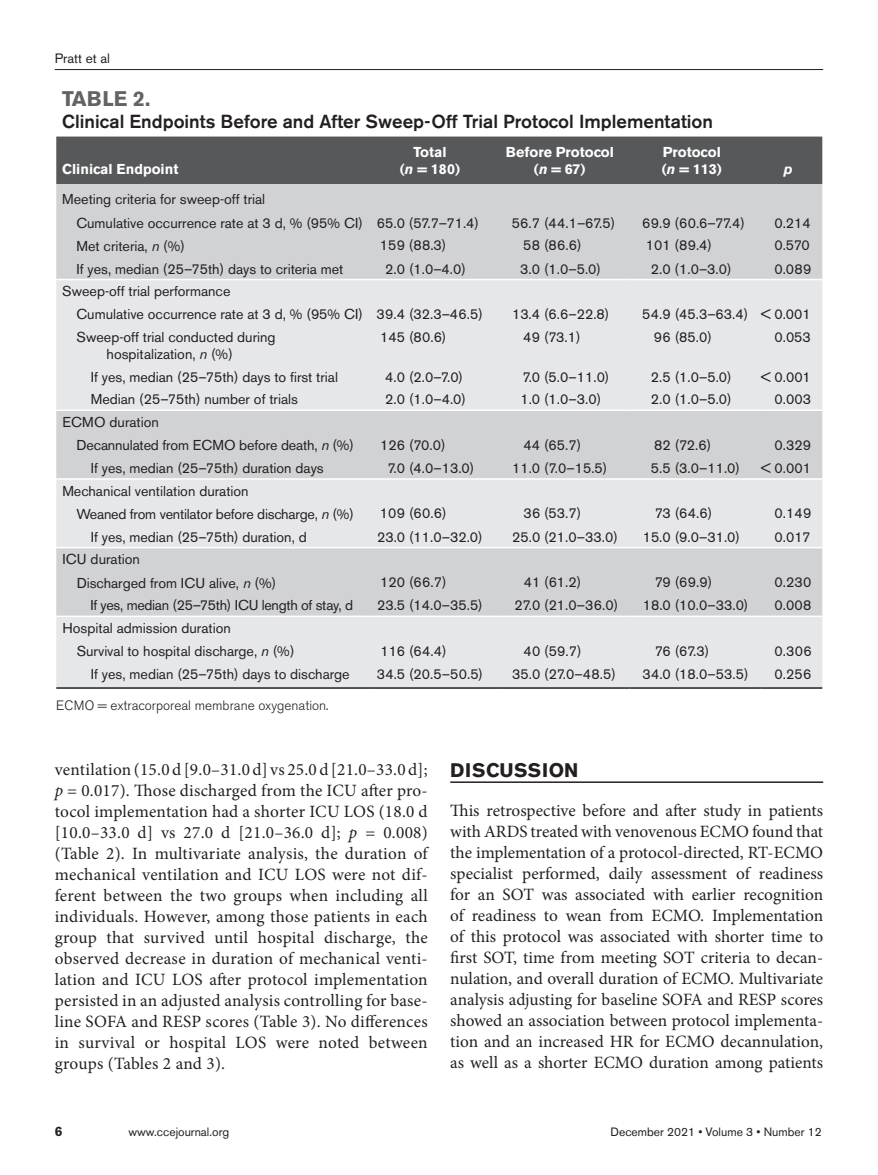
<style>
.page{position:relative;width:878px;height:1175px;background:#fff}
.page>*{position:absolute;margin:0;border:0;box-sizing:border-box;transform-origin:0 0}
.t1{font:700 21px "Akzidenz Grotesk BE";color:#636366}
.t2{font:700 19.5px "Akzidenz Grotesk BE";letter-spacing:.02em;color:#231f20}
.t3{font:500 18.75px "Akzidenz Grotesk BE";color:#231f20}
.t4{font:17.25px/21px "Minion Pro";letter-spacing:.005em;color:#231f20;text-align:justify}
.t5{font:14.25px/23.2px "Akzidenz Grotesk BE";color:#231f20}
.t6{font:700 14.25px/17.2px "Akzidenz Grotesk BE";color:#fff;text-align:center}
.t7{font:14.25px "Akzidenz Grotesk BE";letter-spacing:-.02em;color:#231f20}
.t8{font:italic 700 14.25px "Akzidenz Grotesk BE";color:#fff}
.t9{font:300 13.5px "Akzidenz Grotesk BE";color:#231f20}
.t10{font:13.5px "Akzidenz Grotesk BE";color:#231f20}
.t11{font:700 13.5px "Akzidenz Grotesk BE";color:#231f20}
.t12{font:12px "Akzidenz Grotesk BE";color:#231f20}
.s1{font-style:italic}
</style>
<div class="page">
<hr style="left:55px;top:69px;width:768px;height:1px;background:#231f20">
<div style="left:56px;top:136px;width:766px;height:48px;background:#57585a"></div>
<div style="left:56px;top:184px;width:766px;height:95px;background:#d1d2d4"></div>
<svg style="left:56px;top:280px;width:766px;height:407px;background:#dfe0e2"></svg>
<hr style="left:56px;top:409px;width:314px;height:2px;background:#fff">
<hr style="left:370px;top:409px;width:126px;height:2px;background:#fff">
<hr style="left:496px;top:409px;width:133px;height:2px;background:#fff">
<hr style="left:629px;top:409px;width:131px;height:2px;background:#fff">
<hr style="left:760px;top:409px;width:62px;height:2px;background:#fff">
<hr style="left:56px;top:478px;width:314px;height:2px;background:#fff">
<hr style="left:370px;top:478px;width:126px;height:2px;background:#fff">
<hr style="left:496px;top:478px;width:133px;height:2px;background:#fff">
<hr style="left:629px;top:478px;width:131px;height:2px;background:#fff">
<hr style="left:760px;top:478px;width:62px;height:2px;background:#fff">
<hr style="left:56px;top:547px;width:314px;height:1px;background:#fff">
<hr style="left:370px;top:547px;width:126px;height:1px;background:#fff">
<hr style="left:496px;top:547px;width:133px;height:1px;background:#fff">
<hr style="left:629px;top:547px;width:131px;height:1px;background:#fff">
<hr style="left:760px;top:547px;width:62px;height:1px;background:#fff">
<hr style="left:56px;top:615px;width:314px;height:2px;background:#fff">
<hr style="left:370px;top:615px;width:126px;height:2px;background:#fff">
<hr style="left:496px;top:615px;width:133px;height:2px;background:#fff">
<hr style="left:629px;top:615px;width:131px;height:2px;background:#fff">
<hr style="left:760px;top:615px;width:62px;height:2px;background:#fff">
<hr style="left:56px;top:687px;width:314px;height:1px;background:#231f20">
<hr style="left:370px;top:687px;width:126px;height:1px;background:#231f20">
<hr style="left:496px;top:687px;width:133px;height:1px;background:#231f20">
<hr style="left:629px;top:687px;width:131px;height:1px;background:#231f20">
<hr style="left:760px;top:687px;width:62px;height:1px;background:#231f20">
<hr style="left:450px;top:781px;width:373px;height:2px;background:#231f20">
<p class="t10" style="left:55px;top:50px;width:57px">Pratt et al</p>
<h1 class="t1" style="left:62px;top:86px;width:89px">TABLE 2.</h1>
<h3 class="t3" style="left:62px;top:110px;width:652px">Clinical Endpoints Before and After Sweep-Off Trial Protocol Implementation</h3>
<p class="t6" style="left:62px;top:161px;width:118px">Clinical Endpoint</p>
<p class="t6" style="left:400px;top:143px;width:62px">Total<br>(<span class="s1">n</span> = 180)</p>
<p class="t6" style="left:505px;top:143px;width:110px">Before Protocol (<span class="s1">n</span> = 67)</p>
<p class="t6" style="left:662px;top:143px;width:61px;text-align:left">Protocol (<span class="s1">n</span> = 113)</p>
<p class="t8" style="left:783px;top:161px;width:10px">p</p>
<p class="t5" style="left:76px;top:187px;width:404px;line-height:23.9px;text-indent:-14px">Meeting criteria for sweep-off trial<br>Cumulative occurrence rate at 3 d, % (95% CI) 65.0 (57.7–71.4)</p>
<p class="t5" style="left:511px;top:211px;width:105px">56.7 (44.1–67.5)</p>
<p class="t5" style="left:642px;top:211px;width:104px">69.9 (60.6–77.4)</p>
<p class="t5" style="left:774px;top:211px;width:38px">0.214</p>
<p class="t5" style="left:76px;top:234px;width:110px">Met criteria, <span class="s1">n</span> (%)</p>
<p class="t5" style="left:380px;top:234px;width:68px">159 (88.3)</p>
<p class="t5" style="left:523px;top:234px;width:60px">58 (86.6)</p>
<p class="t5" style="left:645px;top:234px;width:68px">101 (89.4)</p>
<p class="t5" style="left:774px;top:234px;width:37px">0.570</p>
<p class="t5" style="left:77px;top:257px;width:268px">If yes, median (25–75th) days to criteria met</p>
<p class="t5" style="left:385px;top:257px;width:82px">2.0 (1.0–4.0)</p>
<p class="t5" style="left:520px;top:257px;width:82px">3.0 (1.0–5.0)</p>
<p class="t5" style="left:651px;top:257px;width:82px">2.0 (1.0–3.0)</p>
<p class="t5" style="left:774px;top:257px;width:39px">0.089</p>
<p class="t5" style="left:77px;top:280px;width:408px;line-height:22.6px;text-indent:-14px">Sweep-off trial performance<br>Cumulative occurrence rate at 3 d, % (95% CI) 39.4 (32.3–46.5)</p>
<p class="t5" style="left:512px;top:302px;width:99px">13.4 (6.6–22.8)</p>
<p class="t5" style="left:642px;top:302px;width:170px">54.9 (45.3–63.4) &lt; 0.001</p>
<p class="t5" style="left:107px;top:328px;width:170px;line-height:17.2px;text-indent:-30px">Sweep-off trial conducted during hospitalization, <span class="s1">n</span> (%)</p>
<p class="t5" style="left:380px;top:325px;width:68px">145 (80.6)</p>
<p class="t5" style="left:523px;top:325px;width:59px">49 (73.1)</p>
<p class="t5" style="left:654px;top:325px;width:59px">96 (85.0)</p>
<p class="t5" style="left:774px;top:325px;width:38px">0.053</p>
<p class="t5" style="left:91px;top:365px;width:249px">If yes, median (25–75th) days to first trial</p>
<p class="t5" style="left:385px;top:365px;width:79px">4.0 (2.0–7.0)</p>
<p class="t5" style="left:522px;top:365px;width:88px">7.0 (5.0–11.0)</p>
<p class="t5" style="left:651px;top:365px;width:82px">2.5 (1.0–5.0)</p>
<p class="t5" style="left:761px;top:365px;width:51px">&lt; 0.001</p>
<p class="t5" style="left:91px;top:388px;width:208px">Median (25–75th) number of trials</p>
<p class="t5" style="left:385px;top:388px;width:82px">2.0 (1.0–4.0)</p>
<p class="t5" style="left:520px;top:388px;width:82px">1.0 (1.0–3.0)</p>
<p class="t5" style="left:651px;top:388px;width:82px">2.0 (1.0–5.0)</p>
<p class="t5" style="left:774px;top:388px;width:38px">0.003</p>
<p class="t5" style="left:76px;top:410px;width:279px;text-indent:-14px">ECMO duration<br>Decannulated from ECMO before death, <span class="s1">n</span> (%)</p>
<p class="t5" style="left:380px;top:433px;width:67px">126 (70.0)</p>
<p class="t5" style="left:523px;top:433px;width:59px">44 (65.7)</p>
<p class="t5" style="left:654px;top:433px;width:58px">82 (72.6)</p>
<p class="t5" style="left:774px;top:433px;width:38px">0.329</p>
<p class="t5" style="left:91px;top:456px;width:234px">If yes, median (25–75th) duration days</p>
<p class="t5" style="left:387px;top:456px;width:88px">7.0 (4.0–13.0)</p>
<p class="t5" style="left:512px;top:456px;width:97px">11.0 (7.0–15.5)</p>
<p class="t5" style="left:651px;top:456px;width:91px">5.5 (3.0–11.0)</p>
<p class="t5" style="left:761px;top:456px;width:51px">&lt; 0.001</p>
<p class="t5" style="left:76px;top:479px;width:279px;text-indent:-14px">Mechanical ventilation duration<br>Weaned from ventilator before discharge, <span class="s1">n</span> (%)</p>
<p class="t5" style="left:380px;top:502px;width:68px">109 (60.6)</p>
<p class="t5" style="left:523px;top:502px;width:59px">36 (53.7)</p>
<p class="t5" style="left:654px;top:502px;width:59px">73 (64.6)</p>
<p class="t5" style="left:774px;top:502px;width:38px">0.149</p>
<p class="t5" style="left:91px;top:525px;width:217px">If yes, median (25–75th) duration, d</p>
<p class="t5" style="left:377px;top:525px;width:107px">23.0 (11.0–32.0)</p>
<p class="t5" style="left:512px;top:525px;width:107px">25.0 (21.0–33.0)</p>
<p class="t5" style="left:642px;top:525px;width:99px">15.0 (9.0–31.0)</p>
<p class="t5" style="left:774px;top:525px;width:37px">0.017</p>
<p class="t5" style="left:77px;top:548px;width:201px;text-indent:-14px">ICU duration<br>Discharged from ICU alive, <span class="s1">n</span> (%)</p>
<p class="t5" style="left:380px;top:570px;width:68px">120 (66.7)</p>
<p class="t5" style="left:523px;top:570px;width:59px">41 (61.2)</p>
<p class="t5" style="left:655px;top:570px;width:59px">79 (69.9)</p>
<p class="t5" style="left:774px;top:570px;width:38px">0.230</p>
<p class="t7" style="left:90px;top:597px;width:264px">If yes, median (25–75th) ICU length of stay, d</p>
<p class="t5" style="left:377px;top:593px;width:107px">23.5 (14.0–35.5)</p>
<p class="t5" style="left:514px;top:593px;width:105px">27.0 (21.0–36.0)</p>
<p class="t5" style="left:642px;top:593px;width:107px">18.0 (10.0–33.0)</p>
<p class="t5" style="left:774px;top:593px;width:38px">0.008</p>
<p class="t5" style="left:77px;top:616px;width:219px;text-indent:-14px">Hospital admission duration<br>Survival to hospital discharge, <span class="s1">n</span> (%)</p>
<p class="t5" style="left:380px;top:639px;width:68px">116 (64.4)</p>
<p class="t5" style="left:523px;top:639px;width:60px">40 (59.7)</p>
<p class="t5" style="left:655px;top:639px;width:56px">76 (67.3)</p>
<p class="t5" style="left:774px;top:639px;width:39px">0.306</p>
<p class="t5" style="left:91px;top:662px;width:260px">If yes, median (25–75th) days to discharge</p>
<p class="t5" style="left:377px;top:662px;width:108px">34.5 (20.5–50.5)</p>
<p class="t5" style="left:512px;top:662px;width:105px">35.0 (27.0–48.5)</p>
<p class="t5" style="left:642px;top:662px;width:107px">34.0 (18.0–53.5)</p>
<p class="t5" style="left:774px;top:662px;width:38px">0.256</p>
<p class="t9" style="left:56px;top:697px;width:274px">ECMO = extracorporeal membrane oxygenation.</p>
<p class="t4" style="left:55px;top:759px;width:374px">ventilation (15.0 d [9.0–31.0 d] vs 25.0 d [21.0–33.0 d]; <span class="s1">p</span> = 0.017). Those discharged from the ICU after pro&shy;tocol implementation had a shorter ICU LOS (18.0 d [10.0–33.0 d] vs 27.0 d [21.0–36.0 d]; <span class="s1">p</span> = 0.008) (Table 2). In multivariate analysis, the duration of mechanical ventilation and ICU LOS were not dif&shy;ferent between the two groups when including all individuals. However, among those patients in each group that survived until hospital discharge, the observed decrease in duration of mechanical venti&shy;lation and ICU LOS after protocol implementation persisted in an adjusted analysis controlling for base&shy;line SOFA and RESP scores (Table 3). No differences in survival or hospital LOS were noted between groups (Tables 2 and 3).</p>
<h2 class="t2" style="left:450px;top:759px;width:130px">DISCUSSION</h2>
<p class="t4" style="left:450px;top:800px;width:374px">This retrospective before and after study in patients with ARDS treated with venovenous ECMO found that the implementation of a protocol-directed, RT-ECMO specialist performed, daily assessment of readiness for an SOT was associated with earlier recognition of readiness to wean from ECMO. Implementation of this protocol was associated with shorter time to first SOT, time from meeting SOT criteria to decan&shy;nulation, and overall duration of ECMO. Multivariate analysis adjusting for baseline SOFA and RESP scores showed an association between protocol implementa&shy;tion and an increased HR for ECMO decannulation, as well as a shorter ECMO duration among patients</p>
<p class="t11" style="left:55px;top:1123px;width:9px">6</p>
<p class="t12" style="left:128px;top:1125px;width:102px">www.ccejournal.org</p>
<p class="t12" style="left:610px;top:1125px;width:212px">December 2021 • Volume 3 • Number 12</p>
</div>
